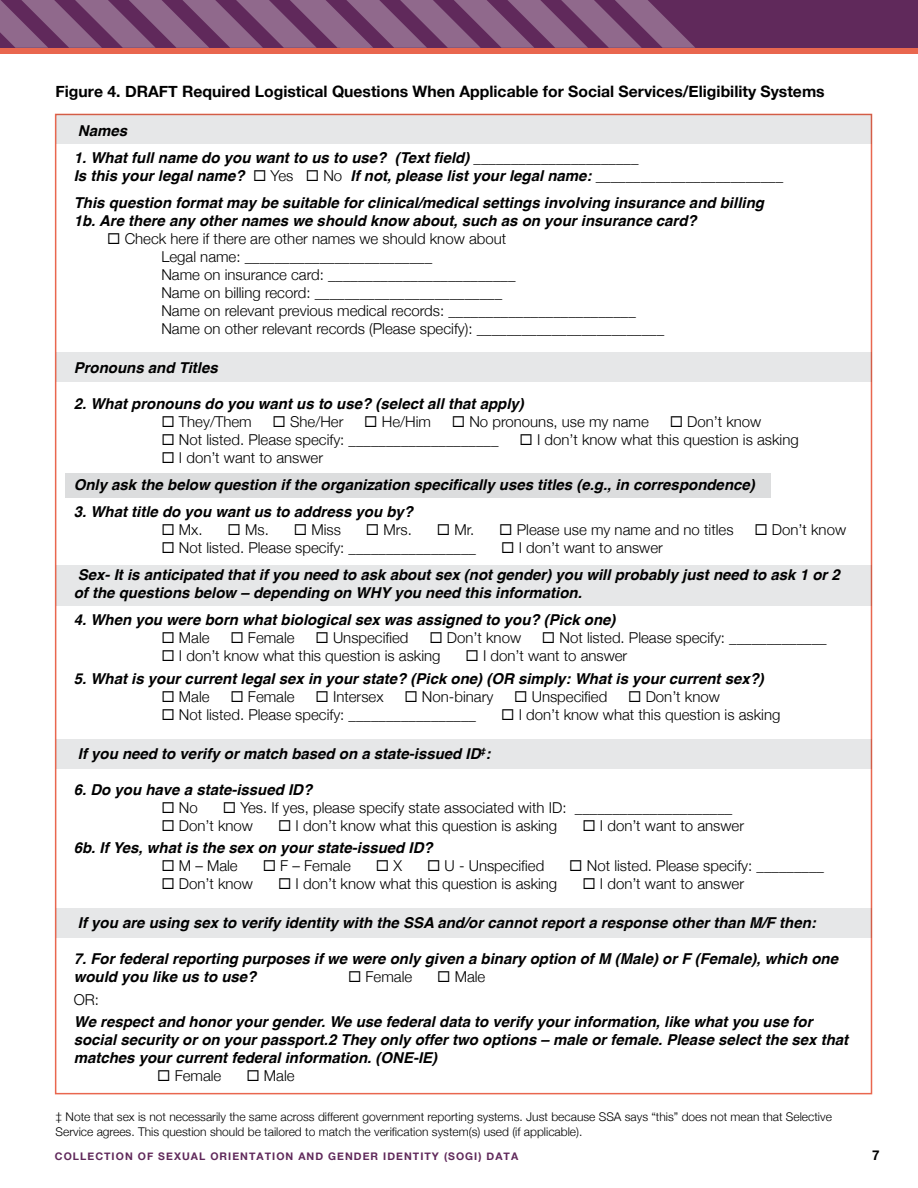
<style>
.page{position:relative;width:918px;height:1188px;background:#fff}
.page>*{position:absolute;margin:0;border:0;box-sizing:border-box;transform-origin:0 0}
.t1{font:700 15.75px "Helvetica Neue";color:#000}
.t2{font:italic 700 15px/18px "Helvetica";color:#000}
.t3{font:300 15px/18px "Helvetica Neue";color:#000}
.t4{font:700 13.5px "Helvetica Neue";color:#000}
.t5{font:300 12px/15px "Helvetica Neue";color:#000}
.t6{font:700 10.5px "Helvetica Neue";letter-spacing:.1em;color:#60295b}
.s1{font-family:"Helvetica Neue";font-weight:300;font-style:normal}
</style>
<div class="page">
<div style="left:0;top:0;width:918px;height:49px;background:#60295b"></div>
<div style="left:0;top:48px;width:918px;height:5px;background:#e9674f"></div>
<svg style="left:0;top:0;width:695px;height:48px"></svg>
<div style="left:56px;top:114px;width:816px;height:30px;background:#e6e7e8"></div>
<div style="left:56px;top:353px;width:815px;height:29px;background:#e6e7e8"></div>
<div style="left:56px;top:565px;width:815px;height:41px;background:#e6e7e8"></div>
<div style="left:56px;top:739px;width:816px;height:29px;background:#e6e7e8"></div>
<div style="left:56px;top:908px;width:816px;height:29px;background:#e6e7e8"></div>
<div style="left:65px;top:473px;width:705px;height:24px;background:#dcddde"></div>
<p class="t1" style="left:56px;top:81px;width:771px">Figure 4. DRAFT Required Logistical Questions When Applicable for Social Services/Eligibility Systems</p>
<p class="t2" style="left:78px;top:122px;width:51px">Names</p>
<p class="t2" style="left:74px;top:149px;width:711px">1. What full name do you want to us to use? (Text field) <span class="s1">______________________<br></span>Is this your legal name? ◻ <span class="s1">Yes</span> ◻ <span class="s1">No</span> If not, please list your legal name: <span class="s1">_________________________</span></p>
<p class="t2" style="left:74px;top:194px;width:692px">This question format may be suitable for clinical/medical settings involving insurance and billing<br>1b. Are there any other names we should know about, such as on your insurance card?</p>
<p class="t3" style="left:161px;top:229px;width:504px;text-indent:-54px">◻ Check here if there are other names we should know about<br>Legal name: _________________________<br>Name on insurance card: _________________________<br>Name on billing record: _________________________<br>Name on relevant previous medical records: _________________________ Name on other relevant records (Please specify): _________________________</p>
<p class="t2" style="left:74px;top:359px;width:145px">Pronouns and Titles</p>
<p class="t2" style="left:74px;top:395px;width:452px">2. What pronouns do you want us to use? (select all that apply)</p>
<p class="t3" style="left:161px;top:412px;width:92px">◻ They/Them</p>
<p class="t3" style="left:273px;top:412px;width:72px">◻ She/Her</p>
<p class="t3" style="left:364px;top:412px;width:68px">◻ He/Him</p>
<p class="t3" style="left:452px;top:412px;width:199px">◻ No pronouns, use my name</p>
<p class="t3" style="left:670px;top:412px;width:93px">◻ Don’t know</p>
<p class="t3" style="left:161px;top:430px;width:339px">◻ Not listed. Please specify: ____________________</p>
<p class="t3" style="left:520px;top:430px;width:281px">◻ I don’t know what this question is asking</p>
<p class="t3" style="left:161px;top:448px;width:163px">◻ I don’t want to answer</p>
<p class="t2" style="left:74px;top:476px;width:683px">Only ask the below question if the organization specifically uses titles (e.g., in correspondence)</p>
<p class="t2" style="left:74px;top:503px;width:341px">3. What title do you want us to address you by?</p>
<p class="t3" style="left:161px;top:520px;width:43px">◻ Mx.</p>
<p class="t3" style="left:228px;top:520px;width:43px">◻ Ms.</p>
<p class="t3" style="left:294px;top:520px;width:49px">◻ Miss</p>
<p class="t3" style="left:366px;top:520px;width:47px">◻ Mrs.</p>
<p class="t3" style="left:437px;top:520px;width:39px">◻ Mr.</p>
<p class="t3" style="left:499px;top:520px;width:236px">◻ Please use my name and no titles</p>
<p class="t3" style="left:754px;top:520px;width:93px">◻ Don’t know</p>
<p class="t3" style="left:161px;top:538px;width:316px">◻ Not listed. Please specify: _________________</p>
<p class="t3" style="left:501px;top:538px;width:163px">◻ I don’t want to answer</p>
<p class="t2" style="left:74px;top:566px;width:768px">Sex- It is anticipated that if you need to ask about sex (not gender) you will probably just need to ask 1 or 2 of the questions below – depending on WHY you need this information.</p>
<p class="t2" style="left:74px;top:611px;width:543px">4. When you were born what biological sex was assigned to you? (Pick one)</p>
<p class="t3" style="left:161px;top:628px;width:50px">◻ Male</p>
<p class="t3" style="left:230px;top:628px;width:66px">◻ Female</p>
<p class="t3" style="left:315px;top:628px;width:95px">◻ Unspecified</p>
<p class="t3" style="left:429px;top:628px;width:93px">◻ Don’t know</p>
<p class="t3" style="left:542px;top:628px;width:286px">◻ Not listed. Please specify: _____________</p>
<p class="t3" style="left:161px;top:646px;width:281px">◻ I don’t know what this question is asking</p>
<p class="t3" style="left:466px;top:646px;width:163px">◻ I don’t want to answer</p>
<p class="t2" style="left:74px;top:669px;width:692px">5. What is your current legal sex in your state? (Pick one) (OR simply: What is your current sex?)</p>
<p class="t3" style="left:161px;top:686px;width:50px">◻ Male</p>
<p class="t3" style="left:230px;top:686px;width:66px">◻ Female</p>
<p class="t3" style="left:315px;top:686px;width:70px">◻ Intersex</p>
<p class="t3" style="left:404px;top:686px;width:90px">◻ Non-binary</p>
<p class="t3" style="left:514px;top:686px;width:95px">◻ Unspecified</p>
<p class="t3" style="left:628px;top:686px;width:93px">◻ Don’t know</p>
<p class="t3" style="left:161px;top:704px;width:316px">◻ Not listed. Please specify: _________________</p>
<p class="t3" style="left:501px;top:704px;width:281px">◻ I don’t know what this question is asking</p>
<p class="t2" style="left:78px;top:744px;width:414px">If you need to verify or match based on a state-issued ID<sup>‡</sup>:</p>
<p class="t2" style="left:74px;top:780px;width:240px">6. Do you have a state-issued ID?</p>
<p class="t3" style="left:161px;top:797px;width:38px">◻ No</p>
<p class="t3" style="left:223px;top:797px;width:511px">◻ Yes. If yes, please specify state associated with ID: _____________________</p>
<p class="t3" style="left:161px;top:815px;width:93px">◻ Don’t know</p>
<p class="t3" style="left:278px;top:815px;width:281px">◻ I don’t know what this question is asking</p>
<p class="t3" style="left:582px;top:815px;width:163px">◻ I don’t want to answer</p>
<p class="t2" style="left:74px;top:839px;width:361px">6b. If Yes, what is the sex on your state-issued ID?</p>
<p class="t3" style="left:161px;top:856px;width:78px">◻ M – Male</p>
<p class="t3" style="left:263px;top:856px;width:90px">◻ F – Female</p>
<p class="t3" style="left:376px;top:856px;width:28px">◻ X</p>
<p class="t3" style="left:427px;top:856px;width:119px">◻ U - Unspecified</p>
<p class="t3" style="left:569px;top:856px;width:256px">◻ Not listed. Please specify: _________</p>
<p class="t3" style="left:161px;top:874px;width:93px">◻ Don’t know</p>
<p class="t3" style="left:278px;top:874px;width:281px">◻ I don’t know what this question is asking</p>
<p class="t3" style="left:582px;top:874px;width:163px">◻ I don’t want to answer</p>
<p class="t2" style="left:78px;top:914px;width:739px">If you are using sex to verify identity with the SSA and/or cannot report a response other than M/F then:</p>
<p class="t2" style="left:74px;top:950px;width:766px">7. For federal reporting purposes if we were only given a binary option of M (Male) or F (Female), which one would you like us to use?</p>
<p class="t3" style="left:348px;top:967px;width:66px">◻ Female</p>
<p class="t3" style="left:437px;top:967px;width:50px">◻ Male</p>
<p class="t3" style="left:74px;top:989px;width:27px">OR:</p>
<p class="t2" style="left:74px;top:1013px;width:776px">We respect and honor your gender. We use federal data to verify your information, like what you use for social security or on your passport.2 They only offer two options – male or female. Please select the sex that matches your current federal information. (ONE-IE)</p>
<p class="t3" style="left:157px;top:1066px;width:66px">◻ Female</p>
<p class="t3" style="left:246px;top:1066px;width:50px">◻ Male</p>
<p class="t5" style="left:56px;top:1108px;width:778px">‡ Note that sex is not necessarily the same across different government reporting systems. Just because SSA says “this” does not mean that Selective<br>Service agrees. This question should be tailored to match the verification system(s) used (if applicable).</p>
<p class="t6" style="left:55px;top:1150px;width:465px">COLLECTION OF SEXUAL ORIENTATION AND GENDER IDENTITY (SOGI) DATA</p>
<p class="t4" style="left:872px;top:1146px;width:9px">7</p>
</div>
